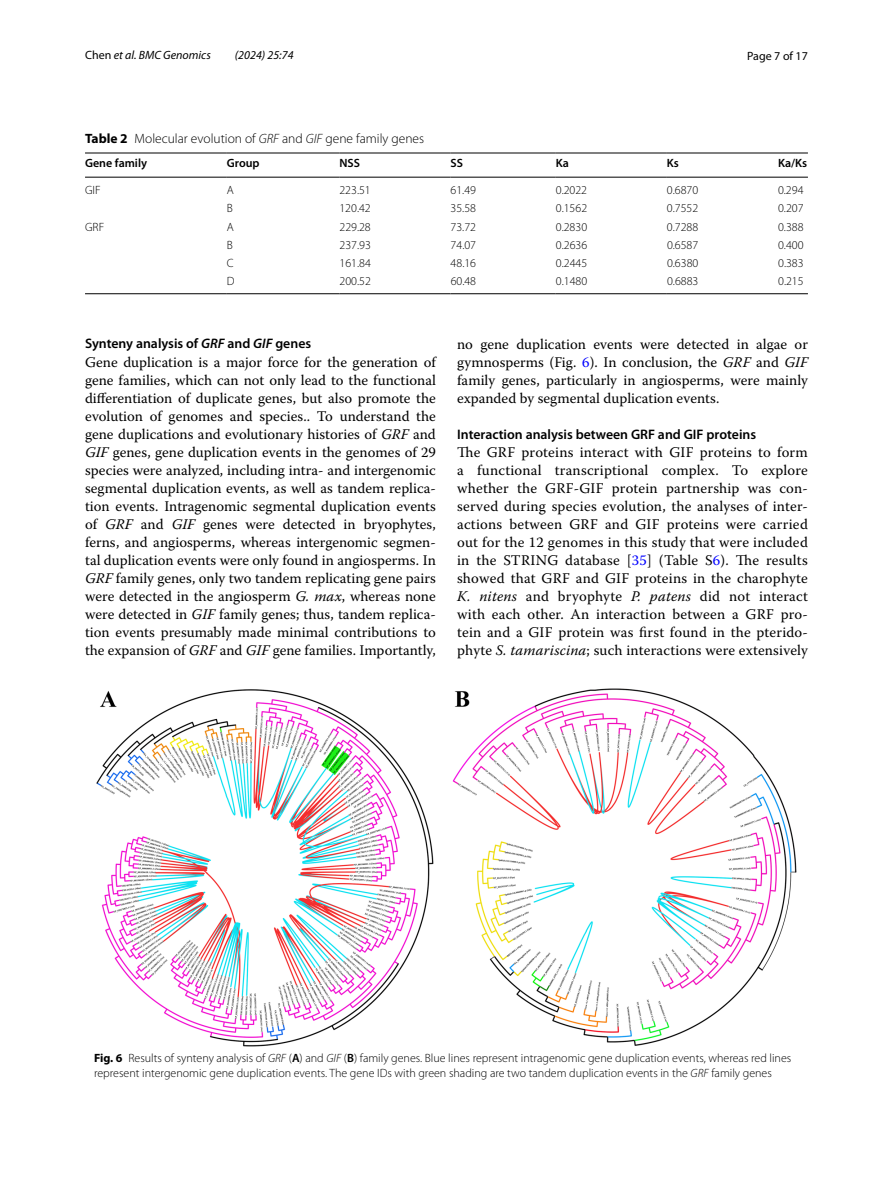
<style>
.page{position:relative;width:893px;height:1187px;background:#fff}
.page>*{position:absolute;margin:0;border:0;box-sizing:border-box;transform-origin:0 0}
.t1{font:14.7px/18px "Warnock Pro";color:#000;text-align:justify}
.t2{font:600 13.8px "Myriad Pro";color:#000}
.t3{font:300 13.5px "Myriad Pro";color:#000}
.t4{font:300 12px/15px "Myriad Pro";color:#000}
.t5{font:italic 12px "Myriad Pro";color:#000}
.t6{font:600 12px "Myriad Pro";color:#000}
.t7{font:12px "Myriad Pro";color:#000}
.s1{font-style:normal}
.s2{font-weight:700}
.s3{font-style:italic}
.s4{color:#00f}
.s5{font-weight:600}
</style>
<div class="page">
<hr style="left:85px;top:153px;width:142px;height:1px;background:#000">
<hr style="left:85px;top:177px;width:142px;height:1px;background:#000">
<hr style="left:227px;top:153px;width:112px;height:1px;background:#000">
<hr style="left:227px;top:177px;width:112px;height:1px;background:#000">
<hr style="left:339px;top:153px;width:111px;height:1px;background:#000">
<hr style="left:339px;top:177px;width:111px;height:1px;background:#000">
<hr style="left:450px;top:153px;width:106px;height:1px;background:#000">
<hr style="left:450px;top:177px;width:106px;height:1px;background:#000">
<hr style="left:556px;top:153px;width:111px;height:1px;background:#000">
<hr style="left:556px;top:177px;width:111px;height:1px;background:#000">
<hr style="left:667px;top:153px;width:111px;height:1px;background:#000">
<hr style="left:667px;top:177px;width:111px;height:1px;background:#000">
<hr style="left:778px;top:153px;width:30px;height:1px;background:#000">
<hr style="left:778px;top:177px;width:30px;height:1px;background:#000">
<hr style="left:85px;top:293px;width:142px;height:1px;background:#000">
<hr style="left:227px;top:293px;width:112px;height:1px;background:#000">
<hr style="left:339px;top:293px;width:111px;height:1px;background:#000">
<hr style="left:450px;top:293px;width:106px;height:1px;background:#000">
<hr style="left:556px;top:293px;width:111px;height:1px;background:#000">
<hr style="left:667px;top:293px;width:111px;height:1px;background:#000">
<hr style="left:778px;top:293px;width:30px;height:1px;background:#000">
<img style="left:96px;top:688px;width:701px;height:358px">
<p class="t5" style="left:85px;top:48px;width:127px"><span class="s1">Chen</span> et al. BMC Genomics</p>
<p class="t5" style="left:235px;top:48px;width:60px">(2024) 25:74</p>
<p class="t7" style="left:747px;top:48px;width:62px">Page 7 of 17</p>
<p class="t3" style="left:85px;top:131px;width:341px"><span class="s2">Table 2</span> Molecular evolution of <span class="s3">GRF</span> and <span class="s3">GIF</span> gene family genes</p>
<p class="t6" style="left:85px;top:156px;width:64px">Gene family</p>
<p class="t6" style="left:227px;top:156px;width:34px">Group</p>
<p class="t6" style="left:339px;top:156px;width:22px">NSS</p>
<p class="t6" style="left:450px;top:156px;width:14px">SS</p>
<p class="t6" style="left:556px;top:156px;width:15px">Ka</p>
<p class="t6" style="left:667px;top:156px;width:13px">Ks</p>
<p class="t6" style="left:778px;top:156px;width:31px">Ka/Ks</p>
<p class="t4" style="left:85px;top:183px;width:17px">GIF</p>
<p class="t4" style="left:227px;top:183px;width:9px">A</p>
<p class="t4" style="left:339px;top:183px;width:33px">223.51</p>
<p class="t4" style="left:451px;top:183px;width:27px">61.49</p>
<p class="t4" style="left:556px;top:183px;width:33px">0.2022</p>
<p class="t4" style="left:667px;top:183px;width:33px">0.6870</p>
<p class="t4" style="left:778px;top:183px;width:27px">0.294</p>
<p class="t4" style="left:227px;top:201px;width:8px">B</p>
<p class="t4" style="left:339px;top:201px;width:33px">120.42</p>
<p class="t4" style="left:451px;top:201px;width:27px">35.58</p>
<p class="t4" style="left:556px;top:201px;width:33px">0.1562</p>
<p class="t4" style="left:667px;top:201px;width:33px">0.7552</p>
<p class="t4" style="left:778px;top:201px;width:27px">0.207</p>
<p class="t4" style="left:85px;top:219px;width:21px">GRF</p>
<p class="t4" style="left:227px;top:219px;width:9px">A</p>
<p class="t4" style="left:339px;top:219px;width:33px">229.28</p>
<p class="t4" style="left:451px;top:219px;width:27px">73.72</p>
<p class="t4" style="left:556px;top:219px;width:33px">0.2830</p>
<p class="t4" style="left:667px;top:219px;width:33px">0.7288</p>
<p class="t4" style="left:778px;top:219px;width:27px">0.388</p>
<p class="t4" style="left:227px;top:237px;width:8px">B</p>
<p class="t4" style="left:339px;top:237px;width:33px">237.93</p>
<p class="t4" style="left:451px;top:237px;width:27px">74.07</p>
<p class="t4" style="left:556px;top:237px;width:33px">0.2636</p>
<p class="t4" style="left:667px;top:237px;width:33px">0.6587</p>
<p class="t4" style="left:778px;top:237px;width:27px">0.400</p>
<p class="t4" style="left:227px;top:256px;width:8px">C</p>
<p class="t4" style="left:339px;top:256px;width:33px">161.84</p>
<p class="t4" style="left:451px;top:256px;width:27px">48.16</p>
<p class="t4" style="left:556px;top:256px;width:33px">0.2445</p>
<p class="t4" style="left:667px;top:256px;width:33px">0.6380</p>
<p class="t4" style="left:778px;top:256px;width:27px">0.383</p>
<p class="t4" style="left:227px;top:274px;width:9px">D</p>
<p class="t4" style="left:340px;top:274px;width:33px">200.52</p>
<p class="t4" style="left:451px;top:274px;width:27px">60.48</p>
<p class="t4" style="left:556px;top:274px;width:33px">0.1480</p>
<p class="t4" style="left:667px;top:274px;width:33px">0.6883</p>
<p class="t4" style="left:778px;top:274px;width:27px">0.215</p>
<p class="t2" style="left:85px;top:335px;width:228px">Synteny analysis of <span class="s3">GRF</span> and <span class="s3">GIF</span> genes</p>
<p class="t1" style="left:85px;top:352px;width:352px">Gene duplication is a major force for the generation of gene families, which can not only lead to the functional differentiation of duplicate genes, but also promote the evolution of genomes and species.. To understand the gene duplications and evolutionary histories of <span class="s3">GRF</span> and <span class="s3">GIF</span> genes, gene duplication events in the genomes of 29 species were analyzed, including intra- and intergenomic segmental duplication events, as well as tandem replica&shy;tion events. Intragenomic segmental duplication events of <span class="s3">GRF</span> and <span class="s3">GIF</span> genes were detected in bryophytes, ferns, and angiosperms, whereas intergenomic segmen&shy;tal duplication events were only found in angiosperms. In <span class="s3">GRF</span> family genes, only two tandem replicating gene pairs were detected in the angiosperm <span class="s3">G. max</span>, whereas none were detected in <span class="s3">GIF</span> family genes; thus, tandem replica&shy;tion events presumably made minimal contributions to the expansion of <span class="s3">GRF</span> and <span class="s3">GIF</span> gene families. Importantly,</p>
<p class="t1" style="left:457px;top:335px;width:352px">no gene duplication events were detected in algae or gymnosperms (Fig. <span class="s4">6</span>). In conclusion, the <span class="s3">GRF</span> and <span class="s3">GIF </span>family genes, particularly in angiosperms, were mainly expanded by segmental duplication events.</p>
<p class="t2" style="left:457px;top:425px;width:301px">Interaction analysis between GRF and GIF proteins</p>
<p class="t1" style="left:457px;top:443px;width:352px">The GRF proteins interact with GIF proteins to form a functional transcriptional complex. To explore whether the GRF-GIF protein partnership was con&shy;served during species evolution, the analyses of inter&shy;actions between GRF and GIF proteins were carried out for the 12 genomes in this study that were included in the STRING database [<span class="s4">35</span>] (Table S<span class="s4">6</span>). The results showed that GRF and GIF proteins in the charophyte <span class="s3">K. nitens</span> and bryophyte <span class="s3">P. patens</span> did not interact with each other. An interaction between a GRF pro&shy;tein and a GIF protein was first found in the pterido&shy;phyte <span class="s3">S. tamariscina</span>; such interactions were extensively</p>
<p class="t4" style="left:94px;top:1050px;width:699px"><span class="s2">Fig. 6</span> Results of synteny analysis of <span class="s3">GRF</span> (<span class="s5">A</span>) and <span class="s3">GIF</span> (<span class="s5">B</span>) family genes. Blue lines represent intragenomic gene duplication events, whereas red lines represent intergenomic gene duplication events. The gene IDs with green shading are two tandem duplication events in the <span class="s3">GRF</span> family genes</p>
</div>
